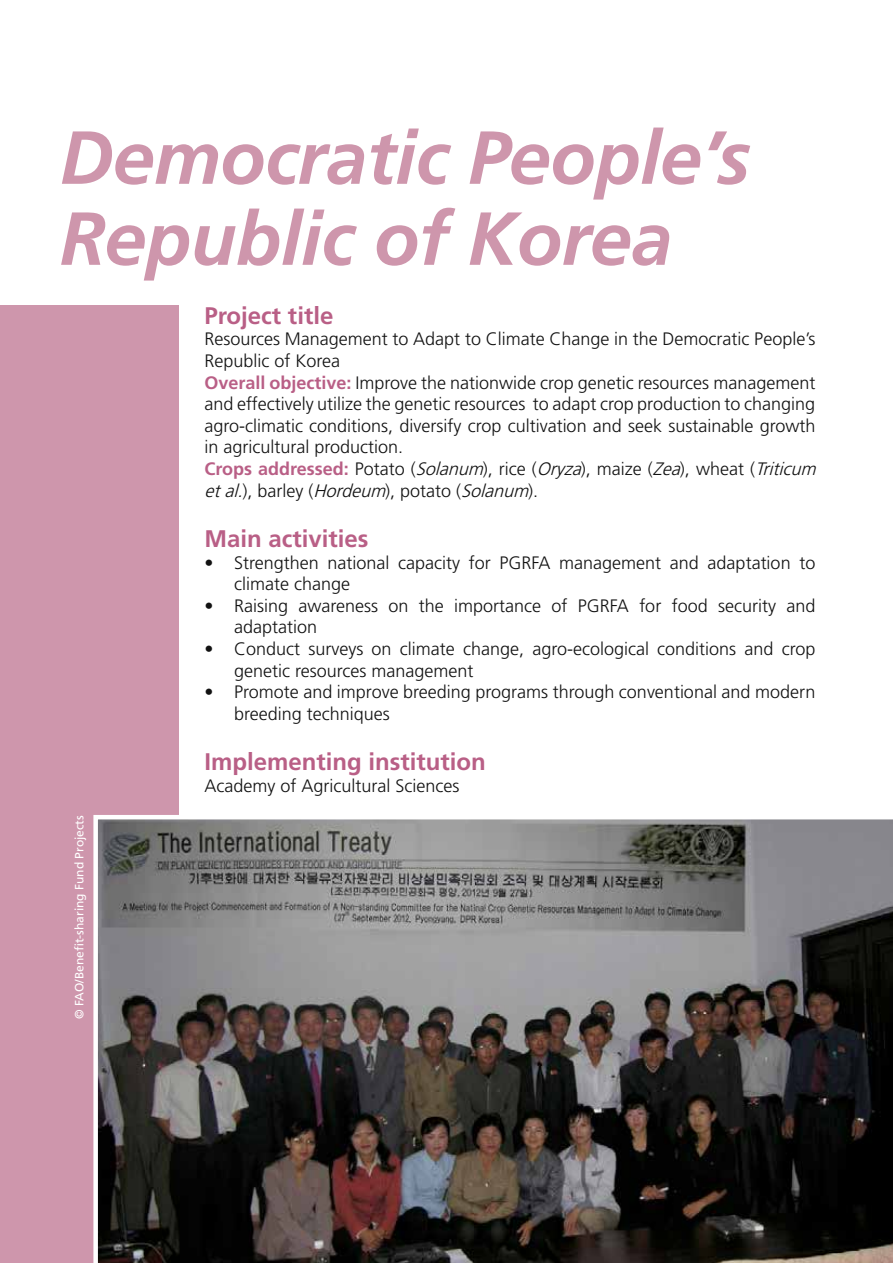
<style>
.page{position:relative;width:893px;height:1263px;background:#fff}
.page>*{position:absolute;margin:0;border:0;box-sizing:border-box;transform-origin:0 0}
.t1{font:italic 700 75px/81px "Frutiger";letter-spacing:-.01em;color:#ce96ac}
.t2{font:700 24px "Frutiger";color:#b95f86}
.t3{font:300 18px/21.6px "Frutiger";color:#121212}
.t4{font:12px "Frutiger";color:#fff}
.s1{font-weight:700;color:#b95f86}
.s2{font-style:italic}
</style>
<div class="page">
<div style="left:0;top:305px;width:178px;height:958px;background:#ce96ac"></div>
<svg style="left:93px;top:815px;width:800px;height:448px;background:#555251"></svg>
<h1 class="t1" style="left:60px;top:117px;width:692px">Democratic People’s<br>Republic of Korea</h1>
<p class="t4" style="left:72px;top:1019px;width:205px;rotate:-90deg">© FAO/Benefit-sharing Fund Projects</p>
<h2 class="t2" style="left:204px;top:301px;width:130px">Project title</h2>
<p class="t3" style="left:204px;top:328px;width:618px">Resources Management to Adapt to Climate Change in the Democratic People’s Republic of Korea<br><span class="s1">Overall objective:</span> Improve the nationwide crop genetic resources management and effectively utilize the genetic resources to adapt crop production to changing agro-climatic conditions, diversify crop cultivation and seek sustainable growth in agricultural production.<br><span class="s1">Crops addressed:</span> Potato (<span class="s2">Solanum</span>), rice (<span class="s2">Oryza</span>), maize (<span class="s2">Zea</span>), wheat (<span class="s2">Triticum etal.</span>) , b a r l e y ( <span class="s2">Hordeum</span>) , p o t a t o ( <span class="s2">Solanum</span>) .</p>
<h2 class="t2" style="left:204px;top:525px;width:166px">Main activities</h2>
<p class="t3" style="left:234px;top:551px;width:583px;text-indent:-30px">• Strengthen national capacity for PGRFA management and adaptation to climate change</p>
<p class="t3" style="left:234px;top:595px;width:583px;text-indent:-30px">• Raising awareness on the importance of PGRFA for food security and adaptation</p>
<p class="t3" style="left:234px;top:638px;width:583px;text-indent:-30px">• Conduct surveys on climate change, agro-ecological conditions and crop genetic resources management</p>
<p class="t3" style="left:234px;top:681px;width:583px;text-indent:-30px">• Promote and improve breeding programs through conventional and modern breeding techniques</p>
<h2 class="t2" style="left:204px;top:748px;width:283px">Implementing institution</h2>
<p class="t3" style="left:204px;top:775px;width:256px">Academy of Agricultural Sciences</p>
</div>
